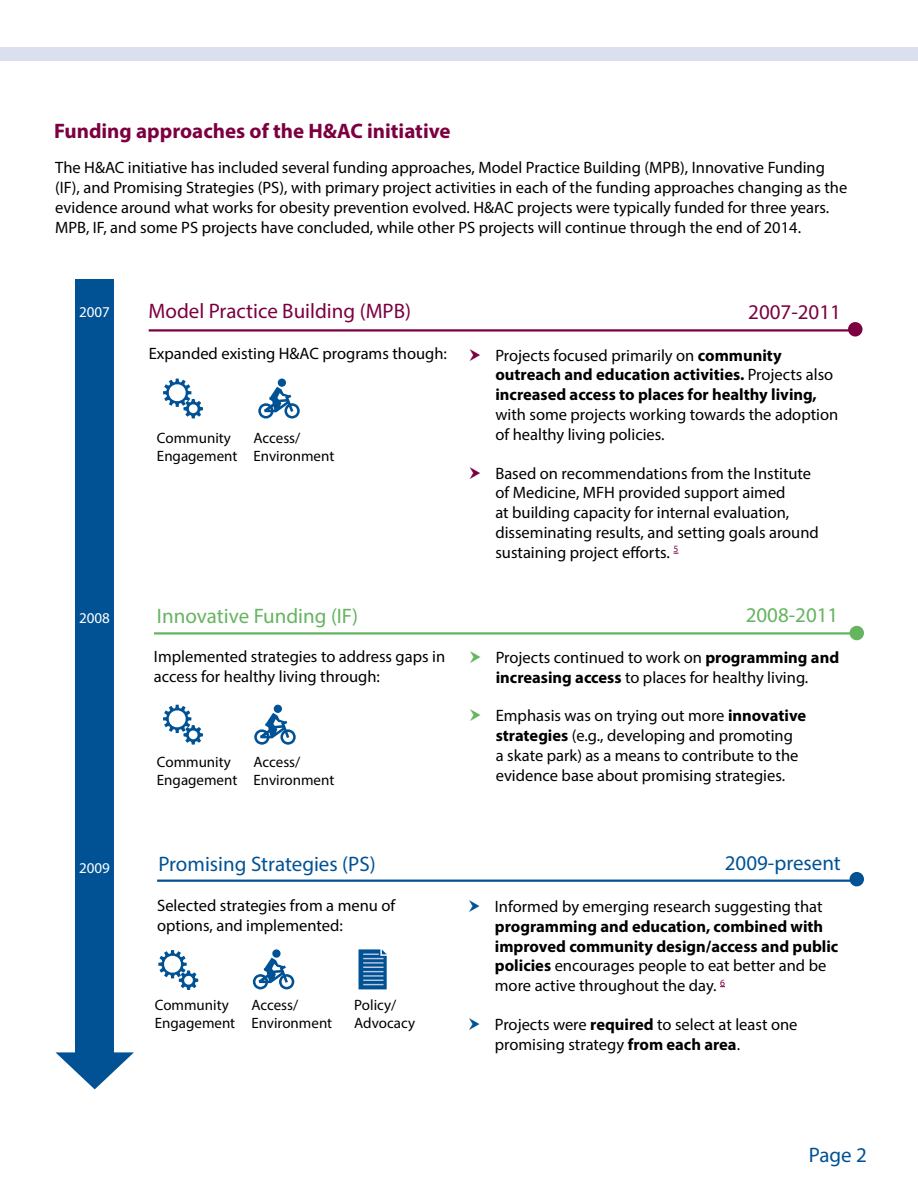
<style>
.page{position:relative;width:918px;height:1188px;background:#fff}
.page>*{position:absolute;margin:0;border:0;box-sizing:border-box;transform-origin:0 0}
.t1{font:21px "Myriad Pro";color:#005295}
.t2{font:700 21px "Myriad Pro";color:#7c0040}
.t3{font:21px "Myriad Pro";color:#7c0040}
.t4{font:21px "Myriad Pro";color:#65b460}
.t5{font:16.5px/19.8px "Myriad Pro";color:#000}
.t6{font:700 16.5px/19.8px "Myriad Pro";color:#000}
.t7{font:15px/18px "Myriad Pro";color:#000}
.t8{font:15px "Myriad Pro";color:#fff}
.s1{font-weight:400}
.s2{font-weight:700}
</style>
<div class="page">
<svg style="left:163px;top:379px;width:40px;height:40px"></svg>
<svg style="left:258px;top:379px;width:42px;height:40px"></svg>
<svg style="left:158px;top:950px;width:40px;height:40px"></svg>
<svg style="left:253px;top:949px;width:41px;height:40px"></svg>
<svg style="left:359px;top:949px;width:28px;height:40px"></svg>
<div style="left:75px;top:279px;width:39px;height:783px;background:#005295"></div>
<svg style="left:56px;top:1052px;width:78px;height:37px"></svg>
<hr style="left:149px;top:329px;width:704px;height:3px;background:#7c0040">
<div style="left:848px;top:322px;width:14px;height:15px;background:#7c0040;border-radius:50%"></div>
<hr style="left:154px;top:632px;width:699px;height:3px;background:#65b460">
<div style="left:850px;top:626px;width:14px;height:14px;background:#65b460;border-radius:50%"></div>
<hr style="left:157px;top:880px;width:698px;height:2px;background:#005295">
<div style="left:850px;top:872px;width:14px;height:14px;background:#005295;border-radius:50%"></div>
<div style="left:0;top:48px;width:918px;height:13px;background:#dbe0ee"></div>
<svg style="left:163px;top:705px;width:40px;height:40px"></svg>
<svg style="left:254px;top:705px;width:42px;height:40px"></svg>
<p class="t2" style="left:54px;top:117px;width:398px">Funding approaches of the H&amp;AC initiative</p>
<p class="t5" style="left:55px;top:157px;width:794px">The H&amp;AC initiative has included several funding approaches, Model Practice Building (MPB), Innovative Funding (IF), and Promising Strategies (PS), with primary project activities in each of the funding approaches changing as the evidence around what works for obesity prevention evolved. H&amp;AC projects were typically funded for three years.<br>MPB, IF, and some PS projects have concluded, while other PS projects will continue through the end of 2014.</p>
<p class="t8" style="left:79px;top:303px;width:32px">2007</p>
<p class="t8" style="left:79px;top:609px;width:32px">2008</p>
<p class="t8" style="left:79px;top:858px;width:32px">2009</p>
<p class="t3" style="left:148px;top:298px;width:264px">Model Practice Building (MPB)</p>
<p class="t5" style="left:149px;top:343px;width:300px">Expanded existing H&amp;AC programs though:</p>
<p class="t7" style="left:157px;top:429px;width:82px">Community<br>Engagement</p>
<p class="t7" style="left:254px;top:429px;width:82px">Access/<br>Environment</p>
<p class="t3" style="left:748px;top:299px;width:94px">2007-2011</p>
<p class="t6" style="left:495px;top:345px;width:339px"><span class="s1">Projects focused primarily on</span> community outreach and education activities. <span class="s1">Projects also </span>increased access to places for healthy living,</p>
<p class="t5" style="left:495px;top:404px;width:344px">with some projects working towards the adoption of healthy living policies.</p>
<p class="t5" style="left:495px;top:463px;width:325px">Based on recommendations from the Institute of Medicine, MFH provided support aimed<br>at building capacity for internal evaluation, disseminating results, and setting goals around sustaining project efforts. <sup>5</sup></p>
<p class="t4" style="left:157px;top:603px;width:203px">Innovative Funding (IF)</p>
<p class="t5" style="left:154px;top:646px;width:293px">Implemented strategies to address gaps in access for healthy living through:</p>
<p class="t5" style="left:496px;top:647px;width:345px">Projects continued to work on <span class="s2">programming and increasing access</span> to places for healthy living.</p>
<p class="t5" style="left:496px;top:706px;width:312px">Emphasis was on trying out more <span class="s2">innovative strategies</span> (e.g., developing and promoting<br>a skate park) as a means to contribute to the evidence base about promising strategies.</p>
<p class="t4" style="left:746px;top:602px;width:94px">2008-2011</p>
<p class="t7" style="left:157px;top:752px;width:82px">Community<br>Engagement</p>
<p class="t7" style="left:254px;top:752px;width:82px">Access/<br>Environment</p>
<p class="t1" style="left:158px;top:851px;width:219px">Promising Strategies (PS)</p>
<p class="t5" style="left:157px;top:896px;width:240px">Selected strategies from a menu of options, and implemented:</p>
<p class="t7" style="left:155px;top:996px;width:82px">Community<br>Engagement</p>
<p class="t7" style="left:251px;top:996px;width:82px">Access/<br>Environment</p>
<p class="t7" style="left:354px;top:996px;width:62px">Policy/<br>Advocacy</p>
<p class="t1" style="left:725px;top:850px;width:118px">2009-present</p>
<p class="t5" style="left:495px;top:896px;width:329px">Informed by emerging research suggesting that</p>
<p class="t6" style="left:495px;top:916px;width:345px">programming and education, combined with improved community design/access and public policies <span class="s1">encourages people to eat better and be more active throughout the day.</span> <sup>6</sup></p>
<p class="t5" style="left:495px;top:1014px;width:304px">Projects were <span class="s2">required</span> to select at least one promising strategy <span class="s2">from each area</span>.</p>
<p class="t1" style="left:809px;top:1142px;width:60px">Page 2</p>
</div>
